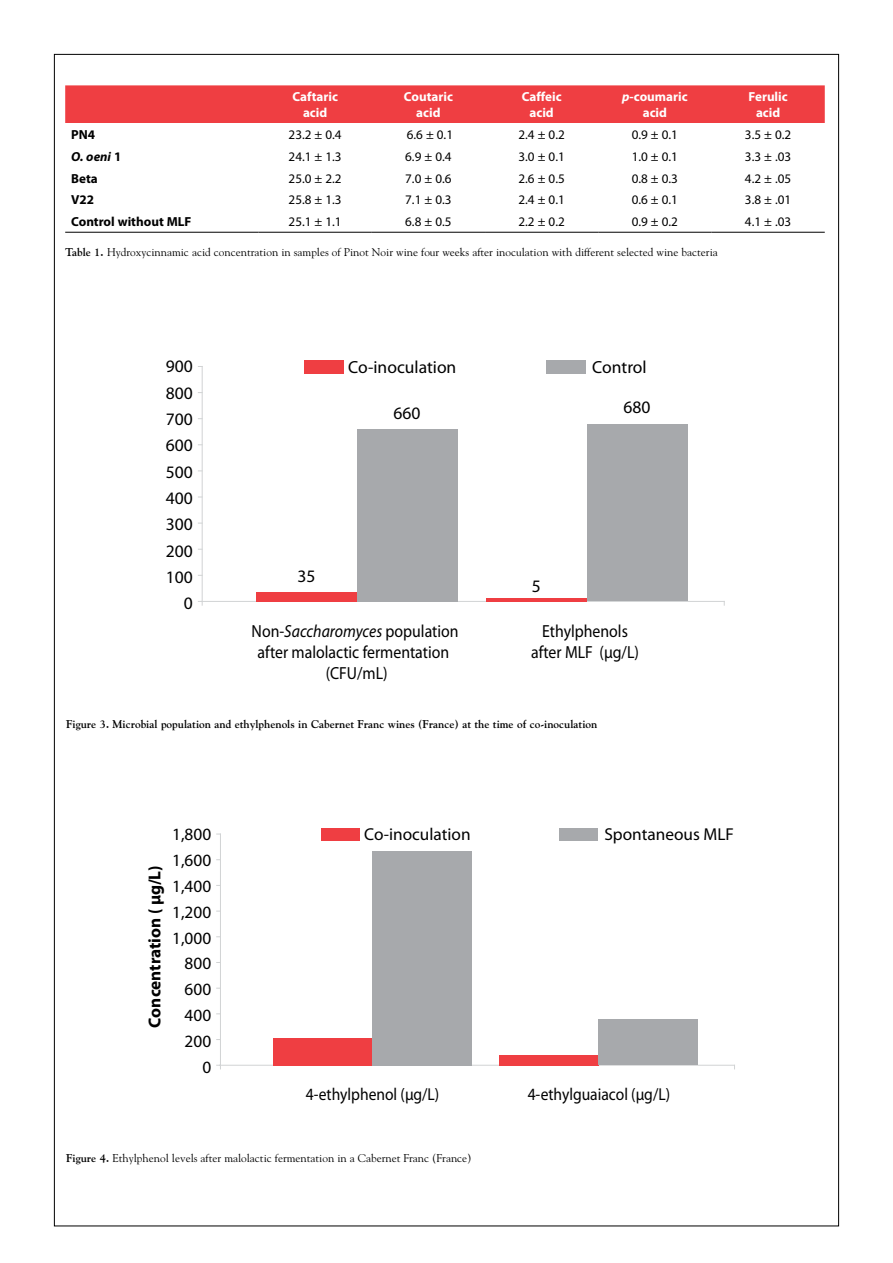
<style>
.page{position:relative;width:893px;height:1263px;background:#fff}
.page>*{position:absolute;margin:0;border:0;box-sizing:border-box;transform-origin:0 0}
.t1{font:17.55px/21px "Myriad Pro";color:#000;text-align:center;scale:.9 1}
.t2{font:17.55px/26.4px "Myriad Pro";color:#000;text-align:justify}
.t3{font:17.25px/26px "Myriad Pro";color:#000;text-align:right}
.t4{font:17.25px "Myriad Pro";color:#000;scale:.9 1}
.t5{font:700 17.25px "Myriad Pro";color:#000}
.t6{font:13.2px "Myriad Pro";color:#000}
.t7{font:700 13.2px/15.8px "Myriad Pro";color:#fff;text-align:center}
.t8{font:700 13.2px "Myriad Pro";color:#000}
.t9{font:italic 700 13.2px "Myriad Pro";color:#000}
.t10{font:11.25px "Goudy";color:#000}
.t11{font:700 11.25px "Goudy";color:#000}
.s1{font-style:italic}
.s2{font-style:normal}
.s3{font-weight:700}
</style>
<div class="page">
<hr style="left:201px;top:601px;width:523px;height:1px;background:#d1d3d4">
<hr style="left:202px;top:366px;width:1px;height:239px;background:#d1d3d4">
<div style="left:357px;top:429px;width:100px;height:172px;background:#a7a9ac"></div>
<div style="left:256px;top:592px;width:101px;height:9px;background:#ef3e42"></div>
<div style="left:587px;top:424px;width:100px;height:177px;background:#a7a9ac"></div>
<hr style="left:486px;top:598px;width:101px;height:3px;background:#ef3e42">
<div style="left:305px;top:360px;width:39px;height:13px;background:#ef3e42"></div>
<div style="left:546px;top:360px;width:40px;height:13px;background:#a7a9ac"></div>
<hr style="left:220px;top:1065px;width:514px;height:1px;background:#d1d3d4">
<hr style="left:220px;top:834px;width:1px;height:235px;background:#d1d3d4">
<div style="left:274px;top:1038px;width:99px;height:27px;background:#ef3e42"></div>
<div style="left:373px;top:851px;width:99px;height:214px;background:#a7a9ac"></div>
<div style="left:500px;top:1055px;width:99px;height:10px;background:#ef3e42"></div>
<div style="left:599px;top:1019px;width:99px;height:46px;background:#a7a9ac"></div>
<div style="left:321px;top:828px;width:39px;height:13px;background:#ef3e42"></div>
<div style="left:559px;top:828px;width:39px;height:13px;background:#a7a9ac"></div>
<div style="left:65px;top:85px;width:760px;height:38px;background:#ef3e42"></div>
<hr style="left:65px;top:232px;width:194px;height:1px;background:#000">
<hr style="left:259px;top:232px;width:113px;height:1px;background:#000">
<hr style="left:372px;top:232px;width:113px;height:1px;background:#000">
<hr style="left:485px;top:232px;width:113px;height:1px;background:#000">
<hr style="left:598px;top:232px;width:113px;height:1px;background:#000">
<hr style="left:711px;top:232px;width:114px;height:1px;background:#000">
<p class="t7" style="left:292px;top:89px;width:47px">Caftaric acid</p>
<p class="t7" style="left:404px;top:89px;width:51px">Coutaric acid</p>
<p class="t7" style="left:522px;top:89px;width:41px">Caffeic acid</p>
<p class="t7" style="left:622px;top:89px;width:67px"><span class="s1">p</span>-coumaric acid</p>
<p class="t7" style="left:748px;top:89px;width:41px">Ferulic acid</p>
<p class="t8" style="left:71px;top:127px;width:25px">PN4</p>
<p class="t6" style="left:289px;top:127px;width:55px">23.2 ± 0.4</p>
<p class="t6" style="left:407px;top:127px;width:48px">6.6 ± 0.1</p>
<p class="t6" style="left:518px;top:127px;width:48px">2.4 ± 0.2</p>
<p class="t6" style="left:632px;top:127px;width:48px">0.9 ± 0.1</p>
<p class="t6" style="left:745px;top:127px;width:48px">3.5 ± 0.2</p>
<p class="t9" style="left:71px;top:149px;width:52px">O. oeni <span class="s2">1</span></p>
<p class="t6" style="left:289px;top:149px;width:55px">24.1 ± 1.3</p>
<p class="t6" style="left:405px;top:149px;width:48px">6.9 ± 0.4</p>
<p class="t6" style="left:518px;top:149px;width:48px">3.0 ± 0.1</p>
<p class="t6" style="left:632px;top:149px;width:48px">1.0 ± 0.1</p>
<p class="t6" style="left:745px;top:149px;width:48px">3.3 ± .03</p>
<p class="t8" style="left:71px;top:171px;width:28px">Beta</p>
<p class="t6" style="left:289px;top:171px;width:55px">25.0 ± 2.2</p>
<p class="t6" style="left:405px;top:171px;width:48px">7.0 ± 0.6</p>
<p class="t6" style="left:518px;top:171px;width:48px">2.6 ± 0.5</p>
<p class="t6" style="left:632px;top:171px;width:48px">0.8 ± 0.3</p>
<p class="t6" style="left:745px;top:171px;width:48px">4.2 ± .05</p>
<p class="t8" style="left:71px;top:193px;width:24px">V22</p>
<p class="t6" style="left:289px;top:193px;width:55px">25.8 ± 1.3</p>
<p class="t6" style="left:405px;top:193px;width:48px">7.1 ± 0.3</p>
<p class="t6" style="left:518px;top:193px;width:48px">2.4 ± 0.1</p>
<p class="t6" style="left:632px;top:193px;width:48px">0.6 ± 0.1</p>
<p class="t6" style="left:745px;top:193px;width:48px">3.8 ± .01</p>
<p class="t8" style="left:71px;top:214px;width:122px">Control without MLF</p>
<p class="t6" style="left:289px;top:215px;width:55px">25.1 ± 1.1</p>
<p class="t6" style="left:405px;top:215px;width:48px">6.8 ± 0.5</p>
<p class="t6" style="left:518px;top:215px;width:48px">2.2 ± 0.2</p>
<p class="t6" style="left:632px;top:215px;width:48px">0.9 ± 0.2</p>
<p class="t6" style="left:745px;top:215px;width:48px">4.1 ± .03</p>
<p class="t10" style="left:65px;top:245px;width:654px"><span class="s3">Table 1.</span> Hydroxycinnamic acid concentration in samples of Pinot Noir wine four weeks after inoculation with different selected wine bacteria</p>
<h1 class="t2" style="left:166px;top:354px;width:29px">900<br>800<br>700<br>600<br>500<br>400<br>300<br>200<br>100</h1>
<h1 class="t2" style="left:348px;top:354px;width:110px">Co-inoculation</h1>
<h1 class="t2" style="left:592px;top:354px;width:56px">Control</h1>
<h1 class="t2" style="left:394px;top:400px;width:29px">660</h1>
<h1 class="t2" style="left:624px;top:395px;width:29px">680</h1>
<h1 class="t2" style="left:297px;top:563px;width:20px">35</h1>
<h1 class="t2" style="left:532px;top:573px;width:11px">5</h1>
<h1 class="t2" style="left:184px;top:591px;width:11px">0</h1>
<h1 class="t1" style="left:252px;top:621px;width:231px">Non-<span class="s1">Saccharomyces</span> population after malolactic fermentation (CFU/mL)</h1>
<h1 class="t1" style="left:531px;top:621px;width:121px">Ethylphenols after MLF (μg/L)</h1>
<p class="t11" style="left:66px;top:717px;width:533px">Figure 3. Microbial population and ethylphenols in Cabernet Franc wines (France) at the time of co-inoculation</p>
<h2 class="t5" style="left:145px;top:1027px;width:164px;rotate:-90deg">Concentration ( µg/L)</h2>
<h2 class="t3" style="left:172px;top:821px;width:41px">1,800<br>1,600<br>1,400<br>1,200<br>1,000<br>800<br>600<br>400<br>200</h2>
<h2 class="t3" style="left:364px;top:822px;width:108px">Co-inoculation</h2>
<h2 class="t3" style="left:604px;top:822px;width:131px">Spontaneous MLF</h2>
<h2 class="t3" style="left:202px;top:1055px;width:10px">0</h2>
<h2 class="t4" style="left:306px;top:1085px;width:150px">4-ethylphenol (μg/L)</h2>
<h2 class="t4" style="left:528px;top:1085px;width:160px">4-ethylguaiacol (μg/L)</h2>
<p class="t10" style="left:66px;top:1151px;width:407px"><span class="s3">Figure 4.</span> Ethylphenol levels after malolactic fermentation in a Cabernet Franc (France)</p>
</div>
